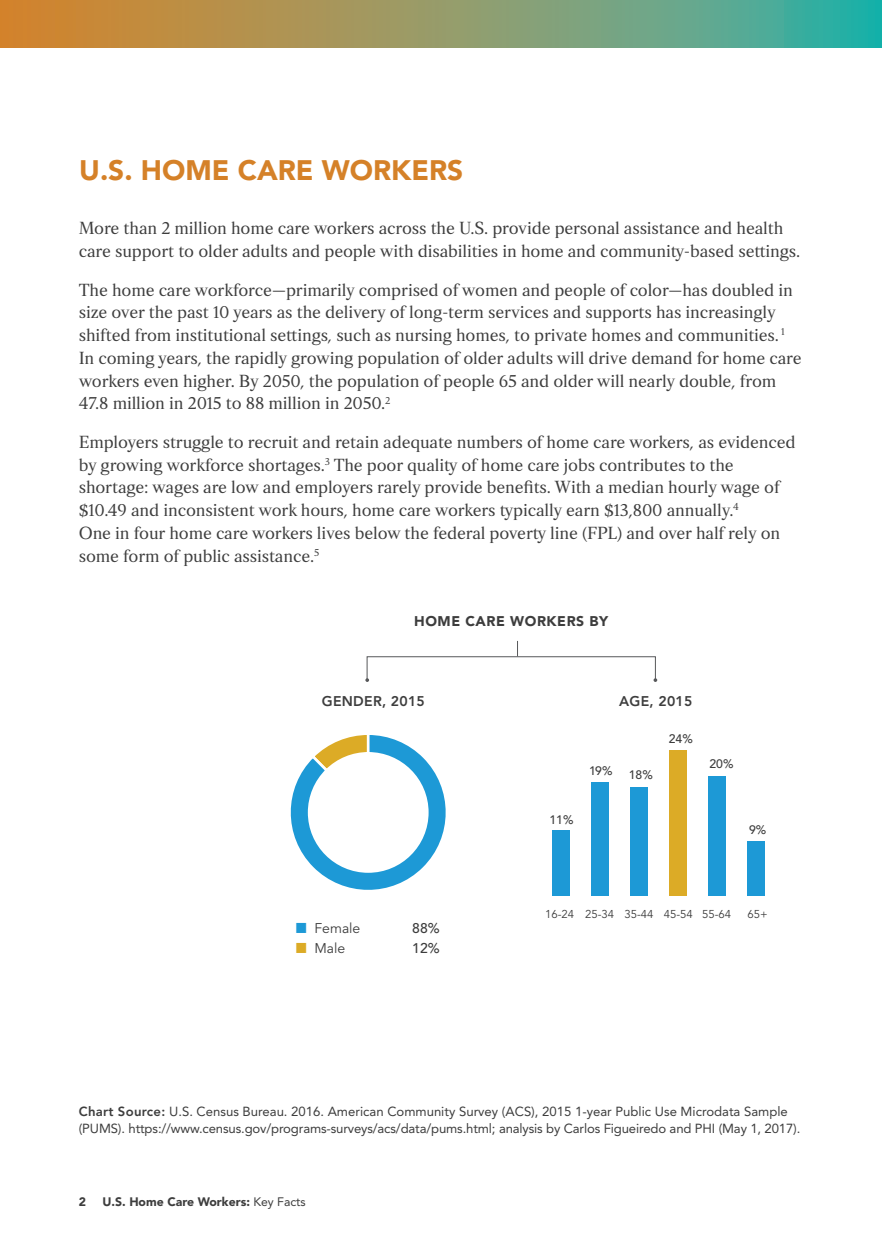
<style>
.page{position:relative;width:882px;height:1260px;background:#fff}
.page>*{position:absolute;margin:0;border:0;box-sizing:border-box;transform-origin:0 0}
.Head_1{font:900 28px "Avenir";color:#d58128}
.Body{font:17.5px/22.8px "Strato Pro";letter-spacing:-.01em;color:#3d3d3d}
.Chart_head{font:800 14px "Avenir";letter-spacing:.02em;color:#3d3d3d}
.Chart_head-2{font:900 14px "Avenir";letter-spacing:.04em;color:#3d3d3d}
.t1{font:14px "Avenir";color:#3d3d3d}
.t2{font:500 14px "Avenir";color:#3d3d3d}
.Chart_source{font:13.12px/16.6px "Avenir";letter-spacing:-.01em;color:#3d3d3d}
.t3{font:900 12.25px "Avenir";color:#3d3d3d}
.t4{font:500 12.25px "Avenir";color:#3d3d3d}
.t5{font:11.38px "Avenir";color:#3d3d3d}
.s1{font-family:"Meta Head OT";font-size:28px;color:#1d99d6}
.s2{font-family:"Meta Head OT";font-size:28px;color:#dcab26}
.s3{font-weight:800}
.s4{font-weight:400}
</style>
<div class="page">
<svg style="left:0;top:0;width:882px;height:47px;background:#8d9b69"></svg>
<div style="left:367px;top:656px;width:289px;height:25px;border:1px solid #57585a"></div>
<svg style="left:517px;top:641px;width:1px;height:15px"></svg>
<svg style="left:290px;top:735px;width:156px;height:155px"></svg>
<div style="left:747px;top:841px;width:18px;height:55px;background:#1d99d6"></div>
<div style="left:708px;top:776px;width:18px;height:120px;background:#1d99d6"></div>
<div style="left:669px;top:751px;width:18px;height:145px;background:#dcab26"></div>
<div style="left:630px;top:787px;width:18px;height:109px;background:#1d99d6"></div>
<div style="left:591px;top:782px;width:18px;height:114px;background:#1d99d6"></div>
<div style="left:552px;top:830px;width:18px;height:66px;background:#1d99d6"></div>
<svg style="left:365px;top:678px;width:4px;height:4px"></svg>
<svg style="left:654px;top:678px;width:3px;height:4px"></svg>
<p class="Head_1" style="left:79px;top:153px;width:386px">U.S. HOME CARE WORKERS</p>
<p class="Body" style="left:79px;top:217px;width:723px">More than 2 million home care workers across the U.S. provide personal assistance and health care support to older adults and people with disabilities in home and community-based settings.</p>
<p class="Body" style="left:79px;top:278px;width:724px">The home care workforce—primarily comprised of women and people of color—has doubled in size over the past 10 years as the delivery of long-term services and supports has increasingly shifted from institutional settings, such as nursing homes, to private homes and communities. <sup>1<br></sup>In coming years, the rapidly growing population of older adults will drive demand for home care workers even higher. By 2050, the population of people 65 and older will nearly double, from 47.8 million in 2015 to 88 million in 2050.<sup>2</sup></p>
<p class="Body" style="left:79px;top:430px;width:718px">Employers struggle to recruit and retain adequate numbers of home care workers, as evidenced by growing workforce shortages.<sup>3</sup> The poor quality of home care jobs contributes to the shortage: wages are low and employers rarely provide benefits. With a median hourly wage of $10.49 and inconsistent work hours, home care workers typically earn $13,800 annually.<sup>4<br></sup>One in four home care workers lives below the federal poverty line (FPL) and over half rely on some form of public assistance.<sup>5</sup></p>
<p class="Chart_head-2" style="left:414px;top:612px;width:196px">HOME CARE WORKERS BY</p>
<p class="Chart_head" style="left:304px;top:689px;width:127px">BY GENDER, 2015</p>
<p class="Chart_head" style="left:609px;top:695px;width:98px">BY AGE, 2015</p>
<p class="Chart_head" style="left:322px;top:693px;width:105px">GENDER, 2015</p>
<p class="Chart_head" style="left:619px;top:693px;width:75px">AGE, 2015</p>
<p class="t4" style="left:549px;top:812px;width:26px">11%</p>
<p class="t4" style="left:589px;top:764px;width:25px">19%</p>
<p class="t4" style="left:629px;top:768px;width:26px">18%</p>
<p class="t4" style="left:669px;top:732px;width:26px">24%</p>
<p class="t4" style="left:709px;top:757px;width:26px">20%</p>
<p class="t4" style="left:749px;top:823px;width:19px">9%</p>
<p class="t1" style="left:295px;top:920px;width:67px"><span class="s1">▪</span> Female</p>
<p class="t2" style="left:412px;top:920px;width:29px">88%</p>
<p class="t1" style="left:295px;top:940px;width:52px"><span class="s2">▪</span> Male</p>
<p class="t2" style="left:412px;top:940px;width:29px">12%</p>
<p class="t5" style="left:545px;top:907px;width:188px">16-24 25-34 35-44 45-54 55-64</p>
<p class="t5" style="left:748px;top:907px;width:22px">65+</p>
<p class="Chart_source" style="left:79px;top:1103px;width:723px"><span class="s3">Chart Source:</span> U.S. Census Bureau. 2016. American Community Survey (ACS), 2015 1-year Public Use Microdata Sample (PUMS). https://www.census.gov/programs-surveys/acs/data/pums.html; analysis by Carlos Figueiredo and PHI (May 1, 2017).</p>
<p class="t3" style="left:79px;top:1195px;width:9px">2</p>
<p class="t3" style="left:102px;top:1195px;width:205px">U.S. Home Care Workers: <span class="s4">Key Facts</span></p>
</div>
